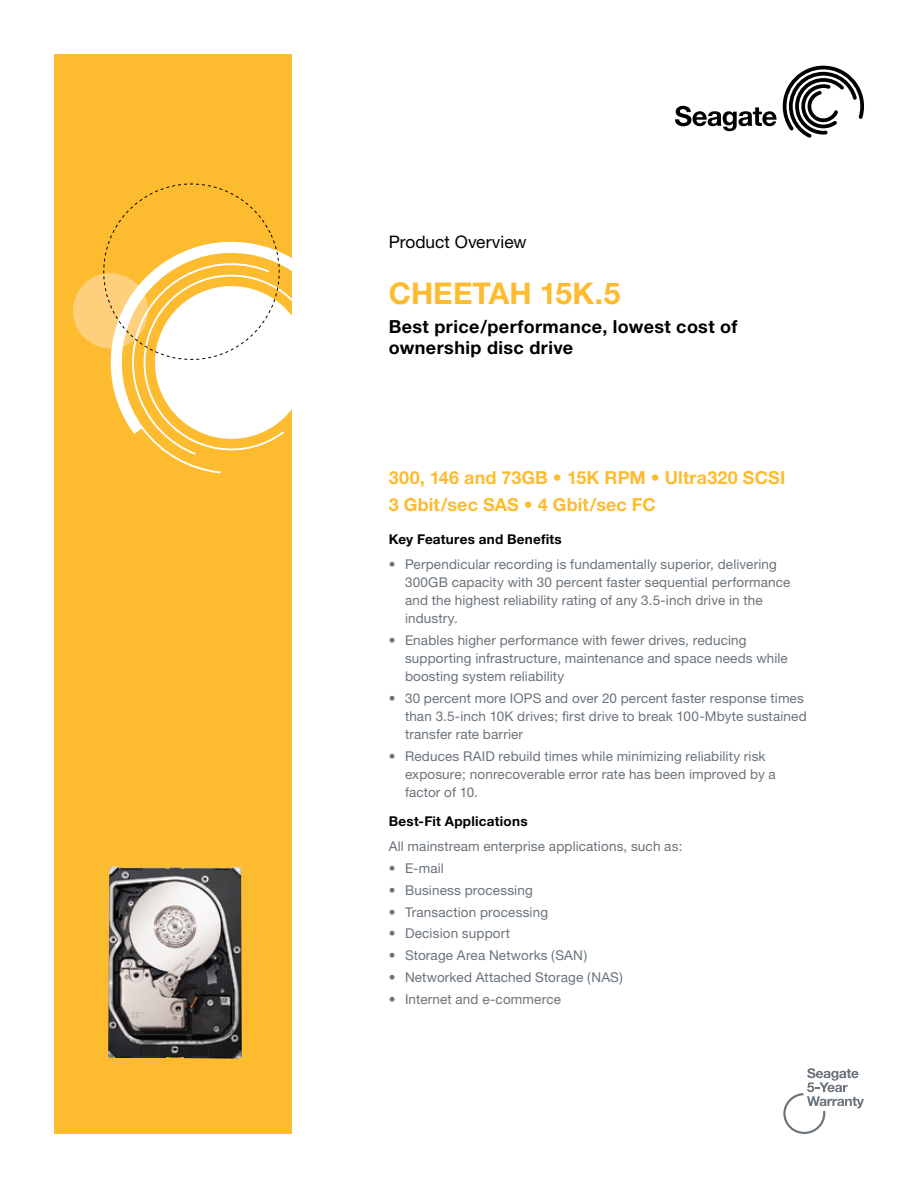
<style>
.page{position:relative;width:918px;height:1188px;background:#fff}
.page>*{position:absolute;margin:0;border:0;box-sizing:border-box;transform-origin:0 0}
.t1{font:700 30px "Helvetica Neue";letter-spacing:.005em;color:#fdbb30}
.t2{font:700 18px/27px "Helvetica Neue";letter-spacing:.005em;color:#fdbb30}
.t3{font:700 18px/21px "Helvetica Neue";letter-spacing:.02em;color:#000}
.t4{font:17.25px "Helvetica Neue";color:#000}
.t5{font:13.5px/18px "Helvetica Neue";letter-spacing:.01em;color:#6a737b}
.t6{font:700 13.5px "Helvetica Neue";letter-spacing:.02em;color:#000}
</style>
<div class="page">
<div style="left:54px;top:54px;width:238px;height:1080px;background:#fdbb30"></div>
<svg style="left:675px;top:106px;width:102px;height:25px"></svg>
<svg style="left:783px;top:66px;width:81px;height:72px"></svg>
<img style="left:108px;top:866px;width:134px;height:193px">
<svg style="left:783px;top:1068px;width:81px;height:66px"></svg>
<svg style="left:73px;top:184px;width:219px;height:271px"></svg>
<p class="t4" style="left:389px;top:232px;width:139px">Product Overview</p>
<h1 class="t1" style="left:389px;top:275px;width:233px">Cheetah 15K.5</h1>
<h2 class="t3" style="left:389px;top:315px;width:350px">Best price/performance, lowest cost of ownership disc drive</h2>
<h2 class="t2" style="left:389px;top:464px;width:398px">300, 146 and 73GB • 15K RPM • Ultra320 SCSI<br>3 Gbit/sec SAS • 4 Gbit/sec FC</h2>
<p class="t6" style="left:389px;top:531px;width:175px">Key Features and Benefits</p>
<p class="t5" style="left:405px;top:555px;width:387px;text-indent:-16px">• Perpendicular recording is fundamentally superior, delivering 300GB capacity with 30 percent faster sequential performance and the highest reliability rating of any 3.5-inch drive in the industry.</p>
<p class="t5" style="left:405px;top:631px;width:384px;text-indent:-16px">• Enables higher performance with fewer drives, reducing supporting infrastructure, maintenance and space needs while boosting system reliability</p>
<p class="t5" style="left:405px;top:689px;width:403px;text-indent:-16px">• 30 percent more IOPS and over 20 percent faster response times than 3.5-inch 10K drives; first drive to break 100-Mbyte sustained transfer rate barrier</p>
<p class="t5" style="left:405px;top:747px;width:372px;text-indent:-16px">• Reduces RAID rebuild times while minimizing reliability risk exposure; nonrecoverable error rate has been improved by a factor of 10.</p>
<p class="t6" style="left:389px;top:813px;width:140px">Best-Fit Applications</p>
<p class="t5" style="left:389px;top:837px;width:295px">All mainstream enterprise applications, such as:</p>
<p class="t5" style="left:389px;top:859px;width:57px">• E-mail</p>
<p class="t5" style="left:389px;top:881px;width:146px">• Business processing</p>
<p class="t5" style="left:389px;top:903px;width:161px">• Transaction processing</p>
<p class="t5" style="left:389px;top:924px;width:123px">• Decision support</p>
<p class="t5" style="left:389px;top:946px;width:200px">• Storage Area Networks (SAN)</p>
<p class="t5" style="left:389px;top:968px;width:236px">• Networked Attached Storage (NAS)</p>
<p class="t5" style="left:389px;top:990px;width:174px">• Internet and e-commerce</p>
</div>
